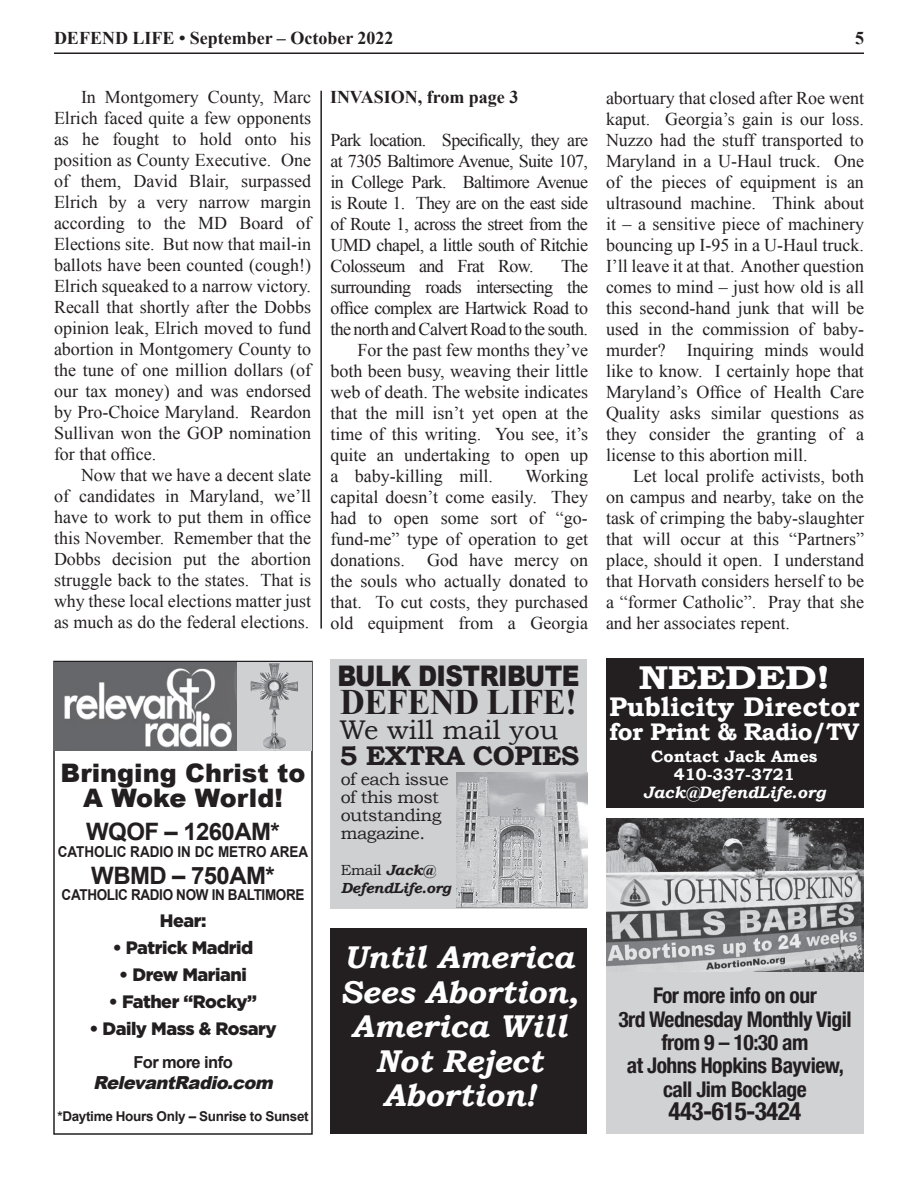
<style>
.page{position:relative;width:918px;height:1188px;background:#fff}
.page>*{position:absolute;margin:0;border:0;box-sizing:border-box;transform-origin:0 0}
.t1{font:700 35.85px "Times New Roman";letter-spacing:-.01em;color:#231f20;scale:.95 1}
.t2{font:700 33px "Bookman Old Style";letter-spacing:-.025em;color:#fff;scale:1.25 1}
.t3{font:italic 700 31.5px/34.5px "Bookman Old Style";color:#fff}
.t4{font:900 28.35px "Arial";letter-spacing:-.025em;color:#231f20;scale:.86 1}
.t5{font:700 27px "Bookman Old Style";color:#fff}
.t6{font:27px "Bookman Old Style";color:#231f20}
.t7{font:700 27px "Bookman Old Style";letter-spacing:-.025em;color:#231f20}
.t8{font:900 25.5px "Arial";color:#231f20}
.t9{font:700 condensed 25.2px "Helvetica Neue";letter-spacing:-.025em;color:#231f20}
.t10{font:700 24px "Arial";letter-spacing:-.025em;color:#231f20}
.t11{font:700 24px "Bookman Old Style";letter-spacing:-.025em;color:#fff}
.t12{font:700 condensed 21.6px "Helvetica Neue";letter-spacing:-.025em;color:#231f20}
.Normal__Web{font:18px/21px "Times New Roman";color:#231f20;text-align:justify}
.t13{font:900 18px "Gotham";letter-spacing:-.025em;color:#231f20}
.t14{font:700 18px "Times New Roman";color:#231f20}
.t15{font:italic 900 18px "Arial";color:#231f20}
.t16{font:17.55px/18px "Bookman Old Style";letter-spacing:-.025em;color:#231f20}
.t17{font:700 16.5px "Bookman Old Style";color:#fff}
.t18{font:italic 700 16.5px "Bookman Old Style";color:#fff}
.t19{font:700 16.5px "Arial";letter-spacing:-.035em;color:#231f20}
.t20{font:700 15px "Arial";letter-spacing:-.025em;color:#231f20;scale:.9 1}
.t21{font:700 15px "Arial";color:#231f20;scale:.9 1}
.t22{font:italic 700 14.7px/18px "Bookman Old Style";letter-spacing:-.025em;color:#231f20}
.t23{font:700 13.5px "Arial";letter-spacing:-.025em;color:#231f20}
.s1{font-weight:400;font-style:normal}
</style>
<div class="page">
<hr style="left:54px;top:52px;width:810px;height:2px;background:#231f20">
<hr style="left:320px;top:91px;width:2px;height:538px;background:#231f20">
<div style="left:330px;top:659px;width:257px;height:249px;background:#cfd0d2"></div>
<img style="left:457px;top:772px;width:131px;height:136px">
<div style="left:606px;top:819px;width:258px;height:315px;background:#d1d2d4"></div>
<img style="left:606px;top:819px;width:258px;height:152px">
<div style="left:331px;top:928px;width:256px;height:205px;background:#231f20"></div>
<div style="left:53px;top:661px;width:260px;height:474px;border:2px solid #231f20"></div>
<img style="left:54px;top:662px;width:183px;height:89px">
<div style="left:237px;top:662px;width:74px;height:89px;background:#cfd0d2"></div>
<img style="left:250px;top:663px;width:48px;height:88px">
<div style="left:606px;top:659px;width:258px;height:149px;background:#231f20"></div>
<p class="t14" style="left:54px;top:26px;width:341px">DEFEND LIFE • September – October 2022</p>
<p class="t14" style="left:855px;top:26px;width:10px">5</p>
<p class="Normal__Web" style="left:81px;top:86px;width:232px">In Montgomery County, Marc</p>
<p class="t14" style="left:330px;top:84px;width:190px">INVASION, from page 3</p>
<p class="Normal__Web" style="left:54px;top:107px;width:259px">Elrich faced quite a few opponents as he fought to hold onto his position as County Executive. One of them, David Blair, surpassed Elrich by a very narrow margin according to the MD Board of Elections site. But now that mail-in ballots have been counted (cough!)<br>Elrich squeaked to a narrow victory.<br>Recall that shortly after the Dobbs opinion leak, Elrich moved to fund abortion in Montgomery County to the tune of one million dollars (of our tax money) and was endorsed by Pro-Choice Maryland. Reardon Sullivan won the GOP nomination for that office.</p>
<p class="Normal__Web" style="left:54px;top:464px;width:259px;text-indent:27px">Now that we have a decent slate of candidates in Maryland, we’ll have to work to put them in office this November. Remember that the Dobbs decision put the abortion struggle back to the states. That is why these local elections matter just as much as do the federal elections.</p>
<p class="Normal__Web" style="left:330px;top:129px;width:259px">Park location. Specifically, they are at 7305 Baltimore Avenue, Suite 107, in College Park. Baltimore Avenue is Route 1. They are on the east side of Route 1, across the street from the UMD chapel, a little south of Ritchie Colosseum and Frat Row.</p>
<p class="Normal__Web" style="left:330px;top:255px;width:259px;text-indent:231px">The surrounding roads intersecting the office complex are Hartwick Road to the north and Calvert Road to the south.</p>
<p class="Normal__Web" style="left:330px;top:339px;width:259px;text-indent:27px">For the past few months they’ve both been busy, weaving their little web of death. The website indicates that the mill isn’t yet open at the time of this writing. You see, it’s quite an undertaking to open up a baby-killing mill.</p>
<p class="Normal__Web" style="left:330px;top:465px;width:259px;text-indent:195px">Working capital doesn’t come easily. They had to open some sort of “go&shy;fund-me” type of operation to get donations. God have mercy on the souls who actually donated to that. To cut costs, they purchased old equipment from a Georgia</p>
<p class="t8" style="left:61px;top:754px;width:247px">Bringing Christ to</p>
<p class="t8" style="left:83px;top:780px;width:201px">A Woke World!</p>
<p class="t10" style="left:86px;top:816px;width:195px">WQOF – 1260AM*</p>
<p class="t21" style="left:58px;top:842px;width:280px">CATHOLIC RADIO IN DC METRO AREA</p>
<p class="t10" style="left:91px;top:860px;width:185px">WBMD – 750AM*</p>
<p class="t20" style="left:62px;top:885px;width:271px">CATHOLIC RADIO NOW IN BALTIMORE</p>
<p class="t13" style="left:160px;top:911px;width:48px">Hear:</p>
<p class="t13" style="left:113px;top:938px;width:142px">• Patrick Madrid</p>
<p class="t13" style="left:119px;top:965px;width:129px">• Drew Mariani</p>
<p class="t13" style="left:109px;top:992px;width:150px">• Father “Rocky”</p>
<p class="t13" style="left:89px;top:1019px;width:189px">• Daily Mass &amp; Rosary</p>
<p class="t19" style="left:133px;top:1052px;width:101px">For more info</p>
<p class="t15" style="left:93px;top:1070px;width:187px">RelevantRadio.com</p>
<p class="t23" style="left:57px;top:1107px;width:253px">*Daytime Hours Only – Sunrise to Sunset</p>
<p class="t4" style="left:337px;top:655px;width:283px">BULK DISTRIBUTE</p>
<p class="t1" style="left:340px;top:677px;width:251px">DEFEND LIFE!</p>
<p class="t6" style="left:340px;top:714px;width:221px">We will mail you</p>
<p class="t7" style="left:340px;top:740px;width:241px">5 EXTRA COPIES</p>
<p class="t16" style="left:341px;top:770px;width:109px">of each issue of this most outstanding magazine.</p>
<p class="t22" style="left:341px;top:861px;width:112px"><span class="s1">Email</span> Jack@<br>DefendLife.org</p>
<p class="t3" style="left:340px;top:940px;width:240px">Until America<br>Sees Abortion,</p>
<p class="t3" style="left:351px;top:1009px;width:217px;text-align:center">America Will<br>Not Reject<br>Abortion!</p>
<p class="Normal__Web" style="left:606px;top:87px;width:260px">abortuary that closed after Roe went kaput. Georgia’s gain is our loss.<br>Nuzzo had the stuff transported to Maryland in a U-Haul truck. One of the pieces of equipment is an ultrasound machine. Think about it – a sensitive piece of machinery bouncing up I-95 in a U-Haul truck.<br>I’ll leave it at that. Another question comes to mind – just how old is all this second-hand junk that will be used in the commission of baby&shy;murder? Inquiring minds would like to know. I certainly hope that Maryland’s Office of Health Care Quality asks similar questions as they consider the granting of a license to this abortion mill.</p>
<p class="Normal__Web" style="left:606px;top:465px;width:260px;text-indent:27px">Let local prolife activists, both on campus and nearby, take on the task of crimping the baby-slaughter that will occur at this “Partners” place, should it open. I understand that Horvath considers herself to be a “former Catholic”. Pray that she and her associates repent.</p>
<p class="t2" style="left:638px;top:658px;width:156px">NEEDED!</p>
<p class="t5" style="left:609px;top:691px;width:252px">Publicity Director</p>
<p class="t11" style="left:609px;top:717px;width:252px">for Print &amp; Radio/TV</p>
<p class="t17" style="left:651px;top:747px;width:168px">Contact Jack Ames</p>
<p class="t17" style="left:674px;top:765px;width:122px">410-337-3721</p>
<p class="t18" style="left:643px;top:783px;width:184px">Jack@DefendLife.org</p>
<p class="t12" style="left:653px;top:978px;width:165px">For more info on our</p>
<p class="t12" style="left:618px;top:1001px;width:235px">3rd Wednesday Monthly Vigil</p>
<p class="t12" style="left:661px;top:1024px;width:149px">from 9 – 10:30 am</p>
<p class="t12" style="left:627px;top:1048px;width:218px">at Johns Hopkins Bayview,</p>
<p class="t12" style="left:663px;top:1071px;width:145px">call Jim Bocklage</p>
<p class="t9" style="left:669px;top:1090px;width:134px">443-615-3424</p>
</div>
